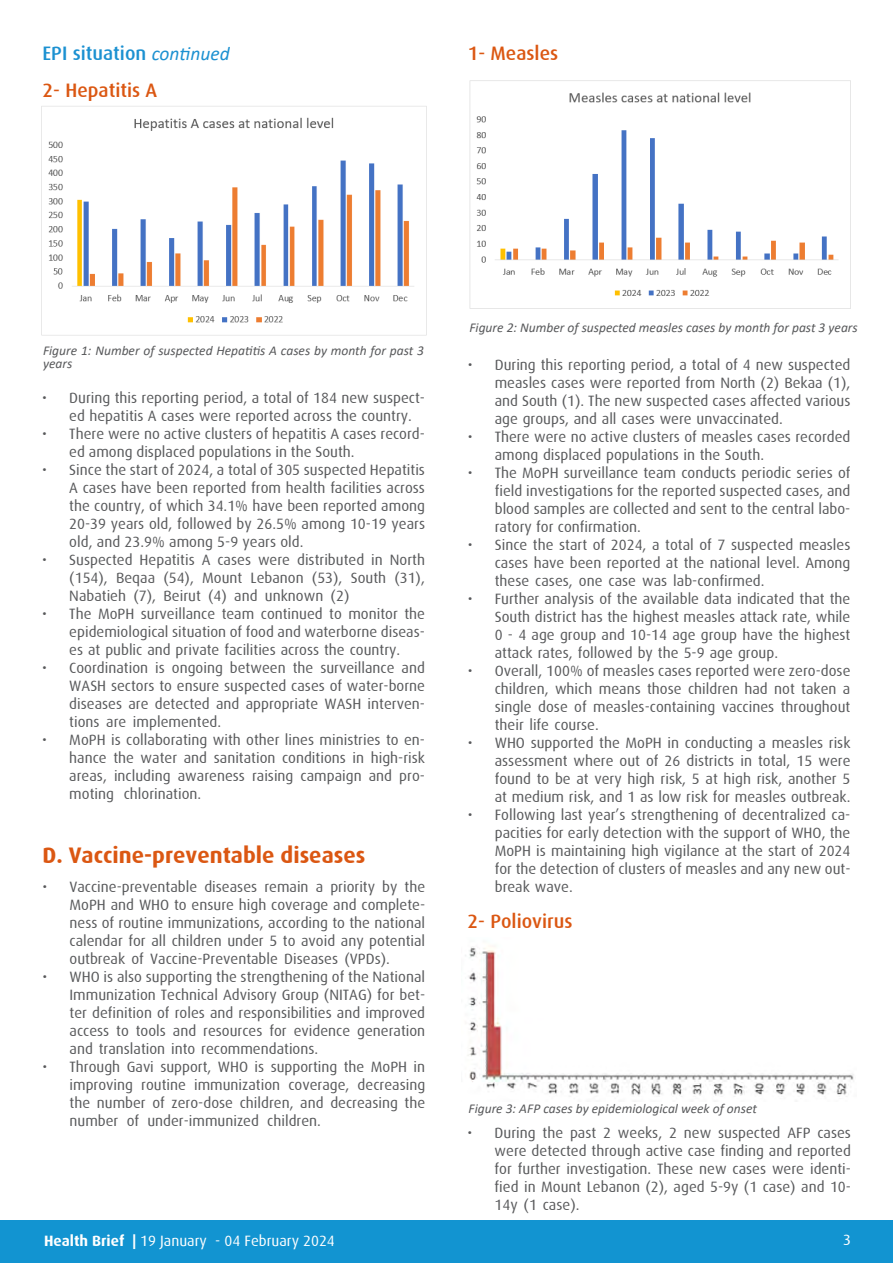
<style>
.page{position:relative;width:893px;height:1263px;background:#fff}
.page>*{position:absolute;margin:0;border:0;box-sizing:border-box;transform-origin:0 0}
.t1{font:700 22.5px "Dax";color:#db5712}
.t2{font:500 19.5px "Dax";color:#db5712}
.t3{font:500 19.5px "Dax";color:#1c91d1}
.t4{font:15px/18px "Dax";color:#58595b;text-align:justify}
.t5{font:15px "Dax";color:#fff}
.t6{font:italic 13.5px/13.5px "Calibri";color:#58595b}
.s1{font-family:"Calibri";font-weight:400;font-style:italic}
.s2{font-weight:700}
</style>
<div class="page">
<div style="left:0;top:1220px;width:893px;height:43px;background:#1294d1"></div>
<img style="left:41px;top:106px;width:386px;height:230px">
<img style="left:469px;top:80px;width:382px;height:229px">
<img style="left:465px;top:946px;width:389px;height:151px">
<h2 class="t3" style="left:43px;top:43px;width:189px">EPI situation <span class="s1">continued</span></h2>
<h2 class="t2" style="left:43px;top:79px;width:116px">2- Hepatitis A</h2>
<h2 class="t2" style="left:468px;top:43px;width:92px">1- Measles</h2>
<p class="t6" style="left:43px;top:343px;width:383px">Figure 1: Number of suspected Hepatitis A cases by month for past 3 years</p>
<p class="t4" style="left:69px;top:389px;width:357px;text-indent:-27px">• During this reporting period, a total of 184 new suspect&shy;ed hepatitis A cases were reported across the country.</p>
<p class="t4" style="left:69px;top:425px;width:357px;text-indent:-27px">• There were no active clusters of hepatitis A cases record&shy;ed among displaced populations in the South.</p>
<p class="t4" style="left:69px;top:461px;width:357px;text-indent:-27px">• Since the start of 2024, a total of 305 suspected Hepatitis A cases have been reported from health facilities across the country, of which 34.1% have been reported among 20-39 years old, followed by 26.5% among 10-19 years old, and 23.9% among 5-9 years old.</p>
<p class="t4" style="left:69px;top:551px;width:357px;text-indent:-27px">• Suspected Hepatitis A cases were distributed in North (154), Beqaa (54), Mount Lebanon (53), South (31), Nabatieh (7), Beirut (4) and unknown (2)</p>
<p class="t4" style="left:69px;top:605px;width:357px;text-indent:-27px">• The MoPH surveillance team continued to monitor the epidemiological situation of food and waterborne diseas&shy;es at public and private facilities across the country.</p>
<p class="t4" style="left:69px;top:659px;width:357px;text-indent:-27px">• Coordination is ongoing between the surveillance and WASH sectors to ensure suspected cases of water-borne diseases are detected and appropriate WASH interven&shy;tions are implemented.</p>
<p class="t4" style="left:69px;top:731px;width:357px;text-indent:-27px">• MoPH is collaborating with other lines ministries to en&shy;hance the water and sanitation conditions in high-risk areas, including awareness raising campaign and pro&shy;moting chlorination.</p>
<h1 class="t1" style="left:43px;top:842px;width:324px">D. Vaccine-preventable diseases</h1>
<p class="t4" style="left:70px;top:878px;width:357px;text-indent:-27px">• Vaccine-preventable diseases remain a priority by the MoPH and WHO to ensure high coverage and complete&shy;ness of routine immunizations, according to the national calendar for all children under 5 to avoid any potential outbreak of Vaccine-Preventable Diseases (VPDs).</p>
<p class="t4" style="left:70px;top:968px;width:357px;text-indent:-27px">• WHO is also supporting the strengthening of the National Immunization Technical Advisory Group (NITAG) for bet&shy;ter definition of roles and responsibilities and improved access to tools and resources for evidence generation and translation into recommendations.</p>
<p class="t4" style="left:70px;top:1058px;width:357px;text-indent:-27px">• Through Gavi support, WHO is supporting the MoPH in improving routine immunization coverage, decreasing the number of zero-dose children, and decreasing the number of under-immunized children.</p>
<p class="t6" style="left:469px;top:320px;width:390px">Figure 2: Number of suspected measles cases by month for past 3 years</p>
<p class="t4" style="left:495px;top:356px;width:357px;text-indent:-27px">• During this reporting period, a total of 4 new suspected measles cases were reported from North (2) Bekaa (1), and South (1). The new suspected cases affected various age groups, and all cases were unvaccinated.</p>
<p class="t4" style="left:495px;top:428px;width:357px;text-indent:-27px">• There were no active clusters of measles cases recorded among displaced populations in the South.</p>
<p class="t4" style="left:495px;top:464px;width:357px;text-indent:-27px">• The MoPH surveillance team conducts periodic series of field investigations for the reported suspected cases, and blood samples are collected and sent to the central labo&shy;ratory for confirmation.</p>
<p class="t4" style="left:495px;top:536px;width:357px;text-indent:-27px">• Since the start of 2024, a total of 7 suspected measles cases have been reported at the national level. Among these cases, one case was lab-confirmed.</p>
<p class="t4" style="left:495px;top:590px;width:357px;text-indent:-27px">• Further analysis of the available data indicated that the South district has the highest measles attack rate, while 0 - 4 age group and 10-14 age group have the highest attack rates, followed by the 5-9 age group.</p>
<p class="t4" style="left:495px;top:662px;width:357px;text-indent:-27px">• Overall, 100% of measles cases reported were zero-dose children, which means those children had not taken a single dose of measles-containing vaccines throughout their life course.</p>
<p class="t4" style="left:495px;top:734px;width:357px;text-indent:-27px">• WHO supported the MoPH in conducting a measles risk assessment where out of 26 districts in total, 15 were found to be at very high risk, 5 at high risk, another 5 at medium risk, and 1 as low risk for measles outbreak.</p>
<p class="t4" style="left:495px;top:806px;width:357px;text-indent:-27px">• Following last year’s strengthening of decentralized ca&shy;pacities for early detection with the support of WHO, the MoPH is maintaining high vigilance at the start of 2024 for the detection of clusters of measles and any new out&shy;break wave.</p>
<h2 class="t2" style="left:468px;top:911px;width:106px">2- Poliovirus</h2>
<p class="t6" style="left:468px;top:1101px;width:290px">Figure 3: AFP cases by epidemiological week of onset</p>
<p class="t4" style="left:495px;top:1124px;width:358px;text-indent:-27px">• During the past 2 weeks, 2 new suspected AFP cases were detected through active case finding and reported for further investigation. These new cases were identi&shy;fied in Mount Lebanon (2), aged 5-9y (1 case) and 10- 14y (1 case).</p>
<p class="t5" style="left:44px;top:1233px;width:292px"><span class="s2">Health Brief |</span> 19 January - 04 February 2024</p>
<p class="t5" style="left:843px;top:1231px;width:9px">3</p>
</div>
